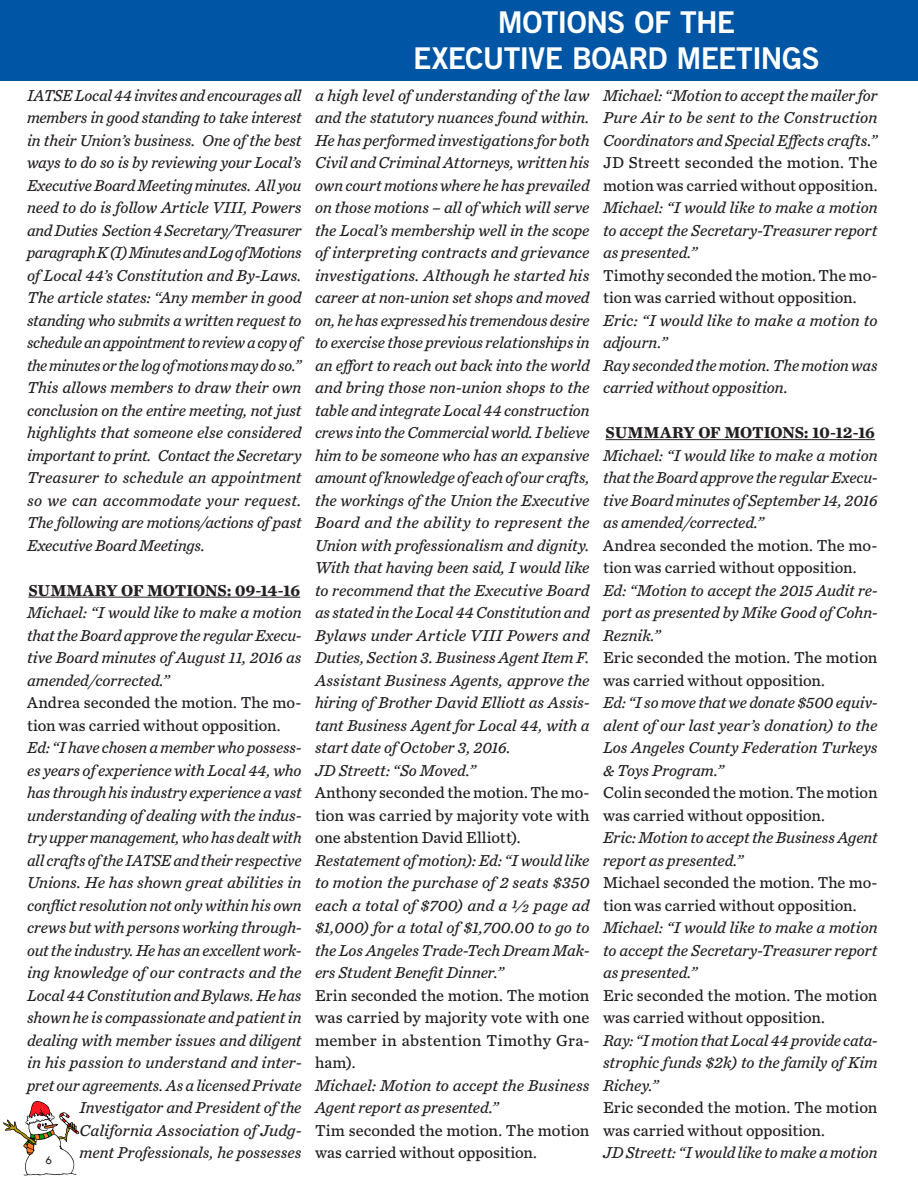
<style>
.page{position:relative;width:918px;height:1188px;background:#fff}
.page>*{position:absolute;margin:0;border:0;box-sizing:border-box;transform-origin:0 0}
.Officer_s_Article_Ti{font:30px "Trade Gothic LT Std Bd 2";letter-spacing:-.025em;color:#fff}
.Minutes_Action{font:italic 16.5px/22.5px "Chronicle Text G4";color:#231f20;text-align:justify}
.Minutes_Action-2{font:16.5px/22.5px "Chronicle Text G4";color:#231f20}
.Minutes_Action-3{font:700 16.5px "Chronicle Text G4";letter-spacing:-.01em;color:#231f20}
.t1{font:12px "Tw Cen";color:#231f20}
</style>
<div class="page">
<svg style="left:3px;top:1101px;width:76px;height:75px"></svg>
<div style="left:0;top:0;width:918px;height:81px;background:#0155a5"></div>
<hr style="left:28px;top:597px;width:272px;height:1px;background:#231f20">
<hr style="left:606px;top:439px;width:269px;height:1px;background:#231f20">
<p class="Minutes_Action" style="left:27px;top:83px;width:276px">IATSE Local 44 invites and encourages all members in good standing to take interest in their Union’s business. One of the best ways to do so is by reviewing your Local’s Executive Board Meeting minutes. All you need to do is follow Article VIII, Powers and Duties Section 4 Secretary/Treasurer paragraph K (I) Minutes and Log of Motions of Local 44’s Constitution and By-Laws.<br>The article states: “Any member in good standing who submits a written request to schedule an appointment to review a copy of the minutes or the log of motions may do so.” This allows members to draw their own conclusion on the entire meeting, not just highlights that someone else considered important to print. Contact the Secretary Treasurer to schedule an appointment so we can accommodate your request.<br>The following are motions/actions of past Executive Board Meetings.</p>
<p class="Minutes_Action-3" style="left:28px;top:577px;width:273px">SUMMARY OF MOTIONS: 09-14-16</p>
<p class="Minutes_Action" style="left:27px;top:600px;width:276px">Michael: “I would like to make a motion that the Board approve the regular Execu&shy;tive Board minutes of August 11, 2016 as amended/corrected.”</p>
<p class="Minutes_Action-2" style="left:27px;top:690px;width:276px">Andrea seconded the motion. The mo&shy;tion was carried without opposition.</p>
<p class="Minutes_Action" style="left:27px;top:735px;width:276px;text-align:right">Ed: “I have chosen a member who possess&shy;es years of experience with Local 44, who has through his industry experience a vast understanding of dealing with the indus&shy;try upper management, who has dealt with all crafts of the IATSE and their respective Unions. He has shown great abilities in conflict resolution not only within his own crews but with persons working through&shy;out the industry. He has an excellent work&shy;ing knowledge of our contracts and the Local 44 Constitution and Bylaws. He has shown he is compassionate and patient in dealing with member issues and diligent in his passion to understand and inter&shy;pret our agreements. As a licensed Private Investigator and President of the California Association of Judg-<br>ment Professionals, he possesses</p>
<p class="t1" style="left:45px;top:1153px;width:8px">6</p>
<p class="Officer_s_Article_Ti" style="left:498px;top:4px;width:239px">MOTIONS OF THE</p>
<p class="Officer_s_Article_Ti" style="left:413px;top:40px;width:408px">EXECUTIVE BOARD MEETINGS</p>
<p class="Minutes_Action" style="left:315px;top:83px;width:276px">a high level of understanding of the law and the statutory nuances found within.<br>He has performed investigations for both Civil and Criminal Attorneys, written his own court motions where he has prevailed on those motions – all of which will serve the Local’s membership well in the scope of interpreting contracts and grievance investigations. Although he started his career at non-union set shops and moved on, he has expressed his tremendous desire to exercise those previous relationships in an effort to reach out back into the world and bring those non-union shops to the table and integrate Local 44 construction crews into the Commercial world. I believe him to be someone who has an expansive amount of knowledge of each of our crafts, the workings of the Union the Executive Board and the ability to represent the Union with professionalism and dignity.<br>With that having been said, I would like to recommend that the Executive Board as stated in the Local 44 Constitution and Bylaws under Article VIII Powers and Duties, Section 3. Business Agent Item F.<br>Assistant Business Agents, approve the hiring of Brother David Elliott as Assis&shy;tant Business Agent for Local 44, with a start date of October 3, 2016.</p>
<p class="Minutes_Action" style="left:315px;top:758px;width:162px">JD Streett: “So Moved.”</p>
<p class="Minutes_Action-2" style="left:315px;top:780px;width:276px;text-align:justify">Anthony seconded the motion. The mo&shy;tion was carried by majority vote with one abstention David Elliott).</p>
<p class="Minutes_Action" style="left:315px;top:848px;width:276px">Restatement of motion): Ed: “I would like to motion the purchase of 2 seats $350 each a total of $700) and a ½ page ad $1,000) for a total of $1,700.00 to go to the Los Angeles Trade-Tech Dream Mak&shy;ers Student Benefit Dinner.”</p>
<p class="Minutes_Action-2" style="left:315px;top:983px;width:276px;text-align:justify">Erin seconded the motion. The motion was carried by majority vote with one member in abstention Timothy Gra&shy;ham).</p>
<p class="Minutes_Action" style="left:315px;top:1073px;width:276px">Michael: Motion to accept the Business<br>Agent report as presented.”</p>
<p class="Minutes_Action-2" style="left:315px;top:1118px;width:276px">Tim seconded the motion. The motion was carried without opposition.</p>
<p class="Minutes_Action" style="left:603px;top:83px;width:276px">Michael: “Motion to accept the mailer for Pure Air to be sent to the Construction Coordinators and Special Effects crafts.”</p>
<p class="Minutes_Action-2" style="left:603px;top:150px;width:276px">JD Streett seconded the motion. The motion was carried without opposition.</p>
<p class="Minutes_Action" style="left:603px;top:195px;width:276px">Michael: “I would like to make a motion to accept the Secretary-Treasurer report as presented.”</p>
<p class="Minutes_Action-2" style="left:603px;top:263px;width:276px">Timothy seconded the motion. The mo&shy;tion was carried without opposition.</p>
<p class="Minutes_Action" style="left:603px;top:308px;width:276px">Eric: “I would like to make a motion to adjourn.”</p>
<p class="Minutes_Action" style="left:603px;top:353px;width:276px">Ray seconded the motion. The motion was carried without opposition.</p>
<p class="Minutes_Action-3" style="left:606px;top:419px;width:271px">SUMMARY OF MOTIONS: 10-12-16</p>
<p class="Minutes_Action" style="left:603px;top:443px;width:276px">Michael: “I would like to make a motion that the Board approve the regular Execu&shy;tive Board minutes of September 14, 2016 as amended/corrected.”</p>
<p class="Minutes_Action-2" style="left:603px;top:533px;width:276px">Andrea seconded the motion. The mo&shy;tion was carried without opposition.</p>
<p class="Minutes_Action" style="left:603px;top:578px;width:276px">Ed: “Motion to accept the 2015 Audit re&shy;port as presented by Mike Good of Cohn-Reznik.”</p>
<p class="Minutes_Action-2" style="left:603px;top:645px;width:276px">Eric seconded the motion. The motion was carried without opposition.</p>
<p class="Minutes_Action" style="left:603px;top:690px;width:276px">Ed: “I so move that we donate $500 equiv&shy;alent of our last year’s donation) to the Los Angeles County Federation Turkeys &amp; Toys Program.”</p>
<p class="Minutes_Action-2" style="left:603px;top:780px;width:276px">Colin seconded the motion. The motion was carried without opposition.</p>
<p class="Minutes_Action" style="left:603px;top:825px;width:276px">Eric: Motion to accept the Business Agent report as presented.”</p>
<p class="Minutes_Action-2" style="left:603px;top:870px;width:276px">Michael seconded the motion. The mo&shy;tion was carried without opposition.</p>
<p class="Minutes_Action" style="left:603px;top:915px;width:276px">Michael: “I would like to make a motion to accept the Secretary-Treasurer report as presented.”</p>
<p class="Minutes_Action-2" style="left:603px;top:983px;width:276px">Eric seconded the motion. The motion was carried without opposition.</p>
<p class="Minutes_Action" style="left:603px;top:1028px;width:276px">Ray: “I motion that Local 44 provide cata&shy;strophic funds $2k) to the family of Kim Richey.”</p>
<p class="Minutes_Action-2" style="left:603px;top:1095px;width:276px">Eric seconded the motion. The motion was carried without opposition.</p>
<p class="Minutes_Action" style="left:603px;top:1140px;width:276px">JD Streett: “I would like to make a motion</p>
</div>
